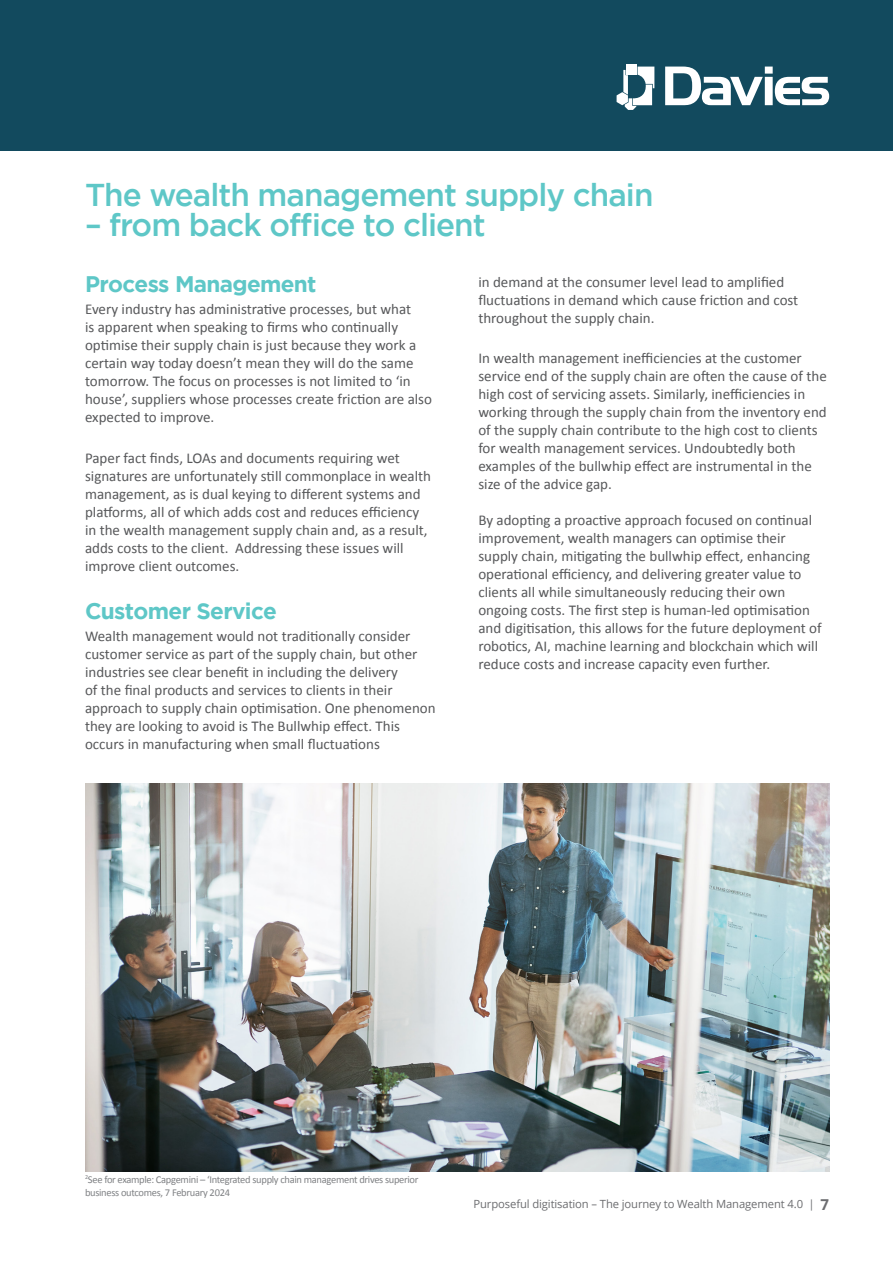
<style>
.page{position:relative;width:893px;height:1263px;background:#fff}
.page>*{position:absolute;margin:0;border:0;box-sizing:border-box;transform-origin:0 0}
.t1{font:500 31.5px "Gotham";letter-spacing:-.03em;color:#5ec7c7}
.t2{font:700 22.5px "Gotham";letter-spacing:-.03em;color:#5ec7c7}
.t3{font:15px/18px "Calibri";color:#57585a}
.t4{font:11.25px "Open Sans";letter-spacing:-.01em;color:#6c6d70}
.t5{font:10.5px/13.5px "Calibri";letter-spacing:-.03em;color:#808285}
.s1{font-weight:700;font-size:15px}
</style>
<div class="page">
<div style="left:0;top:0;width:893px;height:151px;background:#124a5e"></div>
<svg style="left:665px;top:67px;width:164px;height:38px"></svg>
<svg style="left:617px;top:67px;width:37px;height:43px"></svg>
<div style="left:626px;top:64px;width:11px;height:10px;background:#fff"></div>
<img style="left:85px;top:783px;width:744px;height:389px">
<p class="t1" style="left:85px;top:176px;width:570px">The wealth management supply chain</p>
<p class="t1" style="left:85px;top:206px;width:402px">– from back office to client</p>
<p class="t2" style="left:85px;top:271px;width:233px">Process Management</p>
<p class="t3" style="left:85px;top:300px;width:348px">Every industry has administrative processes, but what<br>is apparent when speaking to firms who continually optimise their supply chain is just because they work a certain way today doesn’t mean they will do the same tomorrow. The focus on processes is not limited to ‘in house’, suppliers whose processes create friction are also expected to improve.</p>
<p class="t3" style="left:85px;top:449px;width:348px">Paper fact finds, LOAs and documents requiring wet signatures are unfortunately still commonplace in wealth management, as is dual keying to different systems and platforms, all of which adds cost and reduces efficiency in the wealth management supply chain and, as a result, adds costs to the client. Addressing these issues will improve client outcomes.</p>
<p class="t2" style="left:85px;top:598px;width:193px">Customer Service</p>
<p class="t3" style="left:85px;top:627px;width:352px">Wealth management would not traditionally consider customer service as part of the supply chain, but other industries see clear benefit in including the delivery<br>of the final products and services to clients in their approach to supply chain optimisation. One phenomenon they are looking to avoid is The Bullwhip effect. This occurs in manufacturing when small fluctuations</p>
<p class="t3" style="left:478px;top:273px;width:321px">in demand at the consumer level lead to amplified fluctuations in demand which cause friction and cost throughout the supply chain.</p>
<p class="t3" style="left:478px;top:349px;width:350px">In wealth management inefficiencies at the customer service end of the supply chain are often the cause of the high cost of servicing assets. Similarly, inefficiencies in working through the supply chain from the inventory end of the supply chain contribute to the high cost to clients for wealth management services. Undoubtedly both examples of the bullwhip effect are instrumental in the size of the advice gap.</p>
<p class="t3" style="left:478px;top:511px;width:345px">By adopting a proactive approach focused on continual improvement, wealth managers can optimise their supply chain, mitigating the bullwhip effect, enhancing operational efficiency, and delivering greater value to clients all while simultaneously reducing their own ongoing costs. The first step is human-led optimisation and digitisation, this allows for the future deployment of robotics, AI, machine learning and blockchain which will reduce costs and increase capacity even further.</p>
<p class="t5" style="left:85px;top:1172px;width:335px"><sup>2</sup>See for example: Capgemini – ‘Integrated supply chain management drives superior business outcomes, 7 February 2024</p>
<p class="t4" style="left:473px;top:1196px;width:357px">Purposeful digitisation – The journey to Wealth Management 4.0 | <span class="s1">7</span></p>
</div>
